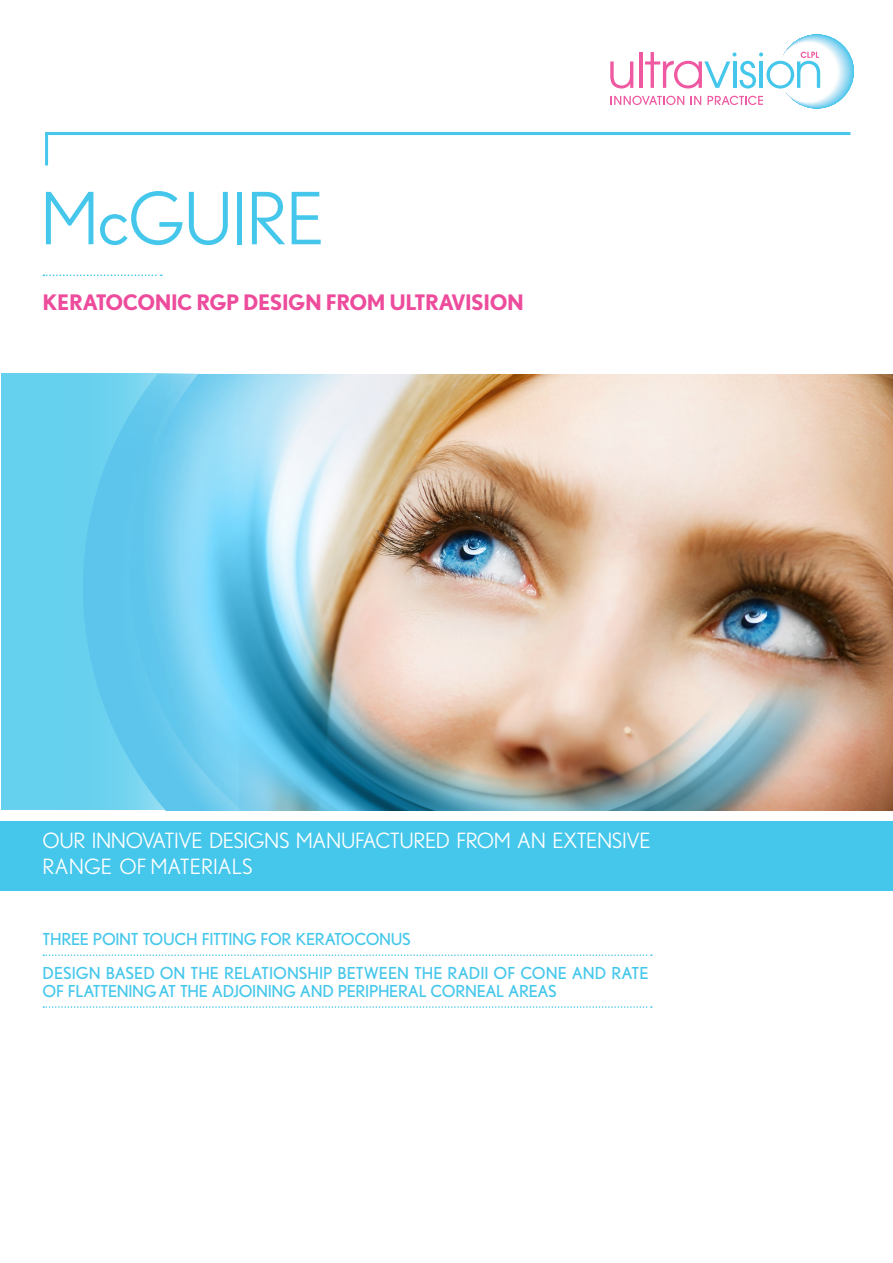
<style>
.page{position:relative;width:893px;height:1263px;background:#fff}
.page>*{position:absolute;margin:0;border:0;box-sizing:border-box;transform-origin:0 0}
.C_Head_Blue_Caps{font:71.7px "Nobel BL";letter-spacing:-.02em;color:#45c7ec}
.C_Head_Blue_Caps-2{font:700 21.3px "Nobel BL";letter-spacing:-.02em;color:#ed4c9c}
.Key_Features_Head_Pi{font:21px "Nobel BL";letter-spacing:-.02em;color:#fff}
.Key_Features_Head_Pi-2{font:21px "Nobel BL";color:#fff}
.NEW_Bullet_Points_Fr{font:16.5px "Nobel BL";letter-spacing:-.02em;color:#45c7ec}
.NEW_Bullet_Points_Fr-2{font:16.5px "Nobel BL";color:#45c7ec}
</style>
<div class="page">
<div style="left:1px;top:373px;width:200px;height:437px;background:#66d1ef"></div>
<svg style="left:43px;top:954px;width:609px;height:2px"></svg>
<svg style="left:43px;top:1006px;width:609px;height:2px"></svg>
<svg style="left:610px;top:61px;width:23px;height:27px"></svg>
<hr style="left:639px;top:52px;width:3px;height:36px;background:#ef59a1">
<svg style="left:645px;top:52px;width:175px;height:37px"></svg>
<svg style="left:611px;top:96px;width:73px;height:9px"></svg>
<svg style="left:691px;top:96px;width:10px;height:9px"></svg>
<svg style="left:707px;top:96px;width:56px;height:9px"></svg>
<svg style="left:43px;top:274px;width:119px;height:2px"></svg>
<svg style="left:45px;top:132px;width:806px;height:34px"></svg>
<div style="left:0;top:821px;width:893px;height:69px;background:#45c7ec"></div>
<img style="left:83px;top:374px;width:801px;height:437px">
<p class="C_Head_Blue_Caps" style="left:40px;top:178px;width:285px">McGUIRE</p>
<p class="C_Head_Blue_Caps-2" style="left:43px;top:290px;width:483px">KERATOCONIC RGP DESIGN FROM ULTRAVISION</p>
<p class="Key_Features_Head_Pi" style="left:43px;top:829px;width:610px">OUR INNOVATIVE DESIGNS MANUFACTURED FROM AN EXTENSIVE</p>
<p class="Key_Features_Head_Pi-2" style="left:43px;top:855px;width:211px">RANGE OF MATERIALS</p>
<p class="NEW_Bullet_Points_Fr" style="left:43px;top:930px;width:370px">THREE POINT TOUCH FITTING FOR KERATOCONUS</p>
<p class="NEW_Bullet_Points_Fr-2" style="left:43px;top:963px;width:607px">DESIGN BASED ON THE RELATIONSHIP BETWEEN THE RADII OF CONE AND RATE</p>
<p class="NEW_Bullet_Points_Fr" style="left:43px;top:981px;width:516px">OF FLATTENING AT THE ADJOINING AND PERIPHERAL CORNEAL AREAS</p>
</div>
